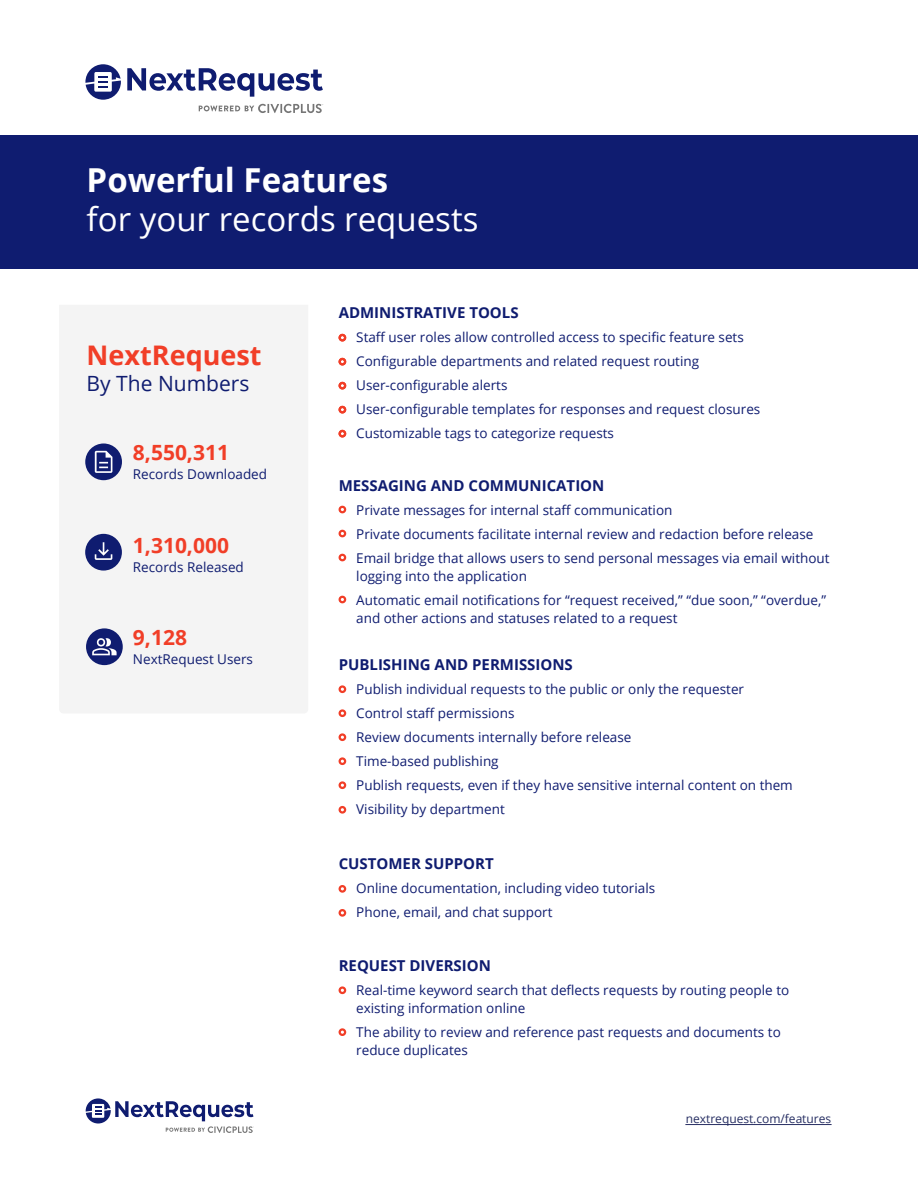
<style>
.page{position:relative;width:918px;height:1188px;background:#fff}
.page>*{position:absolute;margin:0;border:0;box-sizing:border-box;transform-origin:0 0}
.t1{font:33px "Open Sans";color:#fff}
.t2{font:700 33px "Open Sans";color:#fff}
.t3{font:700 27px "Open Sans";color:#f13e27}
.t4{font:700 21px "Open Sans";color:#f13e27}
.t5{font:21px "Open Sans";color:#0f1c70}
.t6{font:700 15px "Open Sans";color:#0f1c70}
.t7{font:13.5px/24px "Open Sans";color:#0f1c70}
.t8{font:12px "Open Sans";color:#272f63}
</style>
<div class="page">
<div style="left:0;top:135px;width:918px;height:134px;background:#0f1c70"></div>
<hr style="left:685px;top:1124px;width:147px;height:1px;background:#282f63">
<svg style="left:86px;top:1098px;width:168px;height:35px"></svg>
<div style="left:339px;top:334px;width:7px;height:8px;border:2px solid #f13e27;border-radius:50%"></div>
<div style="left:339px;top:358px;width:7px;height:8px;border:2px solid #f13e27;border-radius:50%"></div>
<div style="left:339px;top:382px;width:7px;height:8px;border:2px solid #f13e27;border-radius:50%"></div>
<div style="left:339px;top:406px;width:7px;height:8px;border:2px solid #f13e27;border-radius:50%"></div>
<div style="left:339px;top:430px;width:7px;height:7px;border:2px solid #f13e27;border-radius:50%"></div>
<div style="left:339px;top:685px;width:7px;height:8px;border:2px solid #f13e27;border-radius:50%"></div>
<div style="left:339px;top:709px;width:7px;height:8px;border:2px solid #f13e27;border-radius:50%"></div>
<div style="left:339px;top:733px;width:7px;height:8px;border:2px solid #f13e27;border-radius:50%"></div>
<div style="left:339px;top:757px;width:7px;height:8px;border:2px solid #f13e27;border-radius:50%"></div>
<div style="left:339px;top:781px;width:7px;height:8px;border:2px solid #f13e27;border-radius:50%"></div>
<div style="left:339px;top:806px;width:7px;height:8px;border:2px solid #f13e27;border-radius:50%"></div>
<div style="left:339px;top:885px;width:7px;height:8px;border:2px solid #f13e27;border-radius:50%"></div>
<div style="left:339px;top:909px;width:7px;height:8px;border:2px solid #f13e27;border-radius:50%"></div>
<div style="left:339px;top:986px;width:7px;height:8px;border:2px solid #f13e27;border-radius:50%"></div>
<div style="left:339px;top:1028px;width:7px;height:8px;border:2px solid #f13e27;border-radius:50%"></div>
<div style="left:339px;top:506px;width:7px;height:7px;border:2px solid #f13e27;border-radius:50%"></div>
<div style="left:339px;top:530px;width:7px;height:7px;border:2px solid #f13e27;border-radius:50%"></div>
<div style="left:339px;top:554px;width:7px;height:7px;border:2px solid #f13e27;border-radius:50%"></div>
<div style="left:339px;top:596px;width:7px;height:7px;border:2px solid #f13e27;border-radius:50%"></div>
<div style="left:60px;top:305px;width:248px;height:408px;background:#f4f4f4"></div>
<div style="left:85px;top:443px;width:37px;height:37px;background:#0f1c70;border-radius:50%"></div>
<svg style="left:95px;top:451px;width:17px;height:22px"></svg>
<div style="left:85px;top:534px;width:37px;height:37px;background:#0f1c70;border-radius:50%"></div>
<svg style="left:95px;top:542px;width:17px;height:18px"></svg>
<div style="left:86px;top:628px;width:37px;height:37px;background:#0f1c70;border-radius:50%"></div>
<svg style="left:92px;top:638px;width:25px;height:17px"></svg>
<svg style="left:127px;top:68px;width:196px;height:29px"></svg>
<svg style="left:85px;top:64px;width:36px;height:36px"></svg>
<svg style="left:199px;top:104px;width:124px;height:9px"></svg>
<h1 class="t2" style="left:87px;top:156px;width:303px">Powerful Features</h1>
<h1 class="t1" style="left:87px;top:197px;width:393px">for your records requests</h1>
<h2 class="t3" style="left:87px;top:336px;width:176px">NextRequest</h2>
<h3 class="t5" style="left:87px;top:369px;width:164px">By The Numbers</h3>
<h3 class="t4" style="left:133px;top:437px;width:98px">8,550,311</h3>
<p class="t7" style="left:133px;top:461px;width:136px">Records Downloaded</p>
<h3 class="t4" style="left:133px;top:530px;width:98px">1,310,000</h3>
<p class="t7" style="left:133px;top:554px;width:112px">Records Released</p>
<h3 class="t4" style="left:133px;top:623px;width:56px">9,128</h3>
<p class="t7" style="left:133px;top:647px;width:122px">NextRequest Users</p>
<p class="t6" style="left:339px;top:302px;width:181px">ADMINISTRATIVE TOOLS</p>
<p class="t7" style="left:356px;top:325px;width:406px">Staff user roles allow controlled access to specific feature sets Configurable departments and related request routing User-configurable alerts<br>User-configurable templates for responses and request closures Customizable tags to categorize requests</p>
<p class="t6" style="left:339px;top:474px;width:267px">MESSAGING AND COMMUNICATION</p>
<p class="t7" style="left:356px;top:497px;width:475px">Private messages for internal staff communication<br>Private documents facilitate internal review and redaction before release<br>Email bridge that allows users to send personal messages via email without</p>
<p class="t7" style="left:356px;top:563px;width:471px">logging into the application<br>Automatic email notifications for “request received,” “due soon,” “overdue,”</p>
<p class="t7" style="left:356px;top:605px;width:323px">and other actions and statuses related to a request</p>
<p class="t6" style="left:339px;top:654px;width:236px">PUBLISHING AND PERMISSIONS</p>
<p class="t7" style="left:356px;top:677px;width:438px">Publish individual requests to the public or only the requester Control staff permissions<br>Review documents internally before release<br>Time-based publishing<br>Publish requests, even if they have sensitive internal content on them Visibility by department</p>
<p class="t6" style="left:339px;top:853px;width:157px">CUSTOMER SUPPORT</p>
<p class="t7" style="left:356px;top:876px;width:300px">Online documentation, including video tutorials<br>Phone, email, and chat support</p>
<p class="t6" style="left:339px;top:955px;width:154px">REQUEST DIVERSION</p>
<p class="t7" style="left:356px;top:980px;width:435px;line-height:18px">Real-time keyword search that deflects requests by routing people to existing information online</p>
<p class="t7" style="left:356px;top:1022px;width:426px;line-height:18px">The ability to review and reference past requests and documents to reduce duplicates</p>
<p class="t8" style="left:686px;top:1110px;width:147px">nextrequest.com/features</p>
</div>
